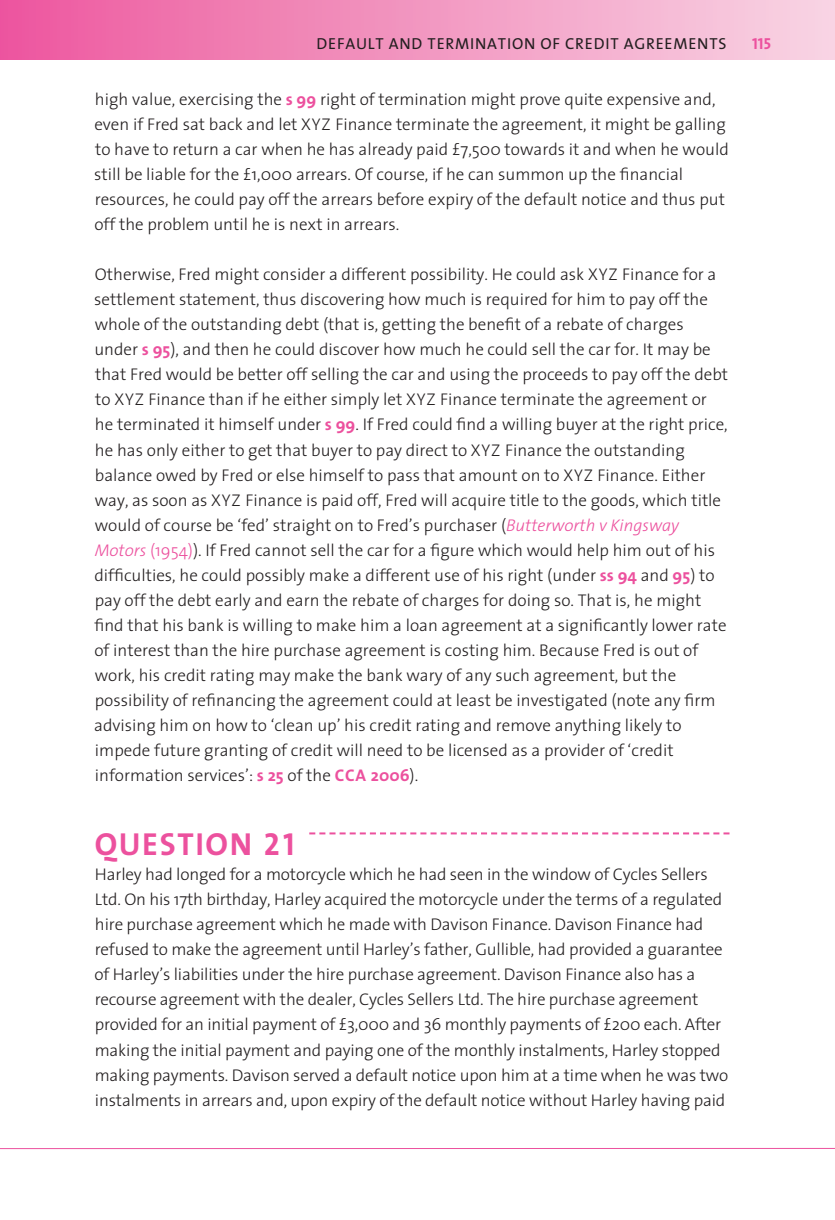
<style>
.page{position:relative;width:835px;height:1220px;background:#fff}
.page>*{position:absolute;margin:0;border:0;box-sizing:border-box;transform-origin:0 0}
.t1{font:32px "The Sans Bold Caps";letter-spacing:.05em;color:#ec519e}
.t2{font:300 17px/25px "The Sans";color:#231f20}
.t3{font:16px "The Sans";letter-spacing:.05em;color:#231f20}
.t4{font:16px "The Sans Bold Caps";color:#ec519e}
.s1{font-weight:700;color:#ec519e}
.s2{font-style:italic;color:#ec519e}
.s3{color:#ec519e}
</style>
<div class="page">
<div style="left:0;top:0;width:834px;height:60px;background:linear-gradient(to right,#ed589e,#f8d5e4)"></div>
<hr style="left:0;top:1148px;width:834px;height:1px;background:#ec519e">
<svg style="left:309px;top:832px;width:420px;height:2px"></svg>
<p class="t3" style="left:316px;top:37px;width:411px">DEFAULT AND TERMINATION OF CREDIT AGREEMENTS</p>
<p class="t4" style="left:752px;top:38px;width:20px">115</p>
<p class="t2" style="left:94px;top:89px;width:636px">high value, exercising the <span class="s1">s 99</span> right of termination might prove quite expensive and, even if Fred sat back and let XYZ Finance terminate the agreement, it might be galling to have to return a car when he has already paid £7,500 towards it and when he would still be liable for the £1,000 arrears. Of course, if he can summon up the financial resources, he could pay off the arrears before expiry of the default notice and thus put off the problem until he is next in arrears.</p>
<p class="t2" style="left:94px;top:264px;width:635px">Otherwise, Fred might consider a different possibility. He could ask XYZ Finance for a settlement statement, thus discovering how much is required for him to pay off the whole of the outstanding debt (that is, getting the benefit of a rebate of charges under <span class="s1">s 95</span>), and then he could discover how much he could sell the car for. It may be that Fred would be better off selling the car and using the proceeds to pay off the debt to XYZ Finance than if he either simply let XYZ Finance terminate the agreement or he terminated it himself under <span class="s1">s 99</span>. If Fred could find a willing buyer at the right price, he has only either to get that buyer to pay direct to XYZ Finance the outstanding balance owed by Fred or else himself to pass that amount on to XYZ Finance. Either way, as soon as XYZ Finance is paid off, Fred will acquire title to the goods, which title would of course be ‘fed’ straight on to Fred’s purchaser (<span class="s2">Butterworth v Kingsway Motors</span> <span class="s3">(1954)</span>). If Fred cannot sell the car for a figure which would help him out of his difficulties, he could possibly make a different use of his right (under <span class="s1">ss 94</span> and <span class="s1">95</span>) to pay off the debt early and earn the rebate of charges for doing so. That is, he might find that his bank is willing to make him a loan agreement at a significantly lower rate of interest than the hire purchase agreement is costing him. Because Fred is out of work, his credit rating may make the bank wary of any such agreement, but the possibility of refinancing the agreement could at least be investigated (note any firm advising him on how to ‘clean up’ his credit rating and remove anything likely to impede future granting of credit will need to be licensed as a provider of ‘credit information services’: <span class="s1">s 25</span> of the <span class="s1">CCA 2006</span>).</p>
<h1 class="t1" style="left:95px;top:834px;width:201px">QUESTION 21</h1>
<p class="t2" style="left:94px;top:864px;width:635px">Harley had longed for a motorcycle which he had seen in the window of Cycles Sellers Ltd. On his 17th birthday, Harley acquired the motorcycle under the terms of a regulated hire purchase agreement which he made with Davison Finance. Davison Finance had refused to make the agreement until Harley’s father, Gullible, had provided a guarantee of Harley’s liabilities under the hire purchase agreement. Davison Finance also has a recourse agreement with the dealer, Cycles Sellers Ltd. The hire purchase agreement provided for an initial payment of £3,000 and 36 monthly payments of £200 each. After making the initial payment and paying one of the monthly instalments, Harley stopped making payments. Davison served a default notice upon him at a time when he was two instalments in arrears and, upon expiry of the default notice without Harley having paid</p>
</div>
